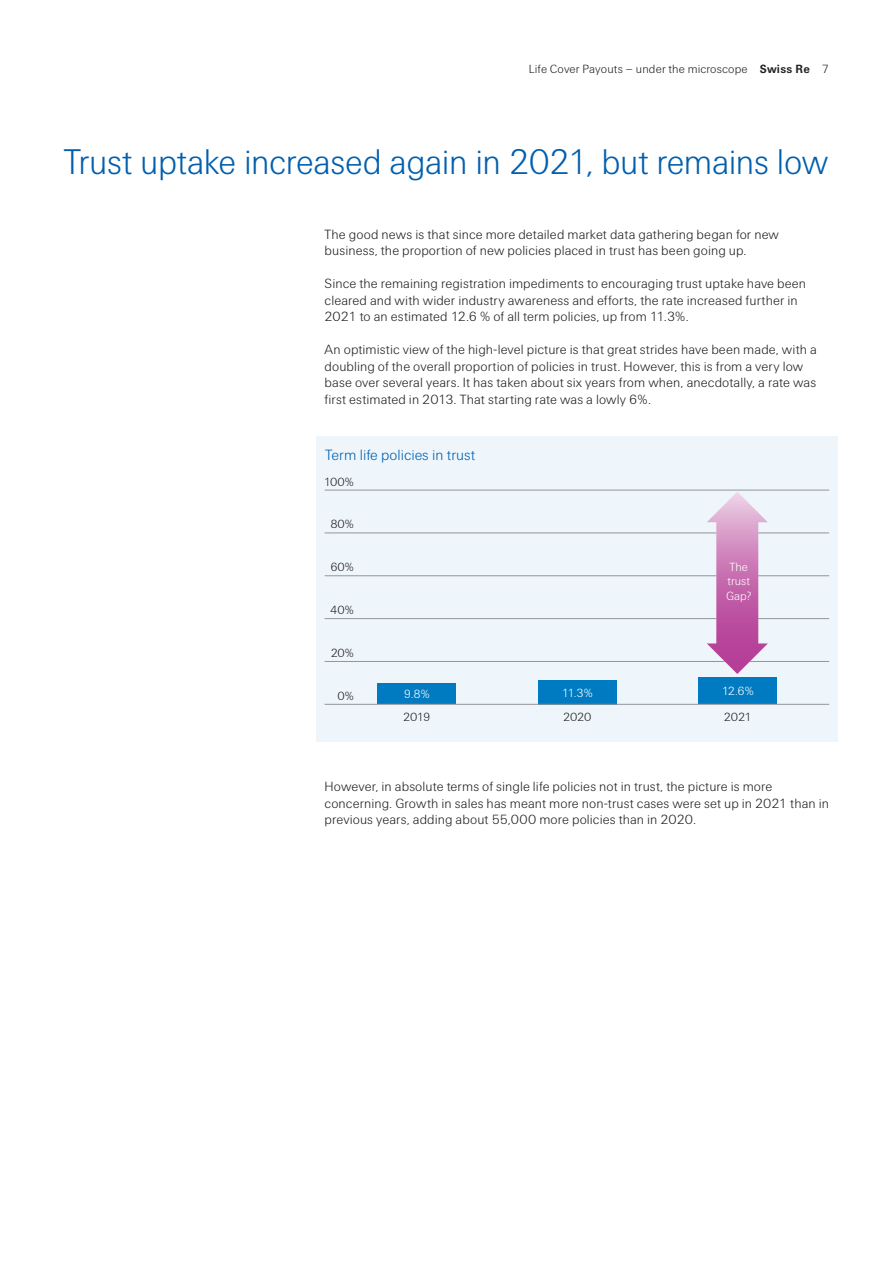
<style>
.page{position:relative;width:893px;height:1263px;background:#fff}
.page>*{position:absolute;margin:0;border:0;box-sizing:border-box;transform-origin:0 0}
.t1{font:300 36px "Swiss Re Sans OT";letter-spacing:-.01em;color:#015fae;scale:.96 1}
.t2{font:300 15px "Swiss Re Sans OT";color:#015fae}
.t3{font:300 13.5px/16.5px "Swiss Re Sans OT";letter-spacing:.005em;color:#231f20}
.t4{font:300 12px "Swiss Re Sans OT";letter-spacing:.01em;color:#231f20}
.t5{font:300 12px/14.4px "Swiss Re Sans OT";color:#fff}
.s1{font-weight:700}
</style>
<div class="page">
<div style="left:316px;top:437px;width:522px;height:305px;background:#eef6fc"></div>
<hr style="left:325px;top:661px;width:504px;height:1px;background:#939598">
<hr style="left:325px;top:618px;width:504px;height:1px;background:#939598">
<hr style="left:325px;top:575px;width:504px;height:1px;background:#939598">
<hr style="left:325px;top:533px;width:504px;height:1px;background:#939598">
<hr style="left:325px;top:490px;width:504px;height:1px;background:#939598">
<div style="left:378px;top:683px;width:78px;height:21px;background:#007bc2"></div>
<div style="left:538px;top:680px;width:79px;height:24px;background:#007bc2"></div>
<div style="left:698px;top:677px;width:79px;height:27px;background:#007bc2"></div>
<hr style="left:325px;top:704px;width:504px;height:1px;background:#939598">
<svg style="left:707px;top:492px;width:61px;height:182px"></svg>
<p class="t4" style="left:529px;top:62px;width:302px">Life Cover Payouts – under the microscope <span class="s1">Swiss Re</span> 7</p>
<h1 class="t1" style="left:64px;top:142px;width:798px">Trust uptake increased again in 2021, but remains low</h1>
<p class="t3" style="left:325px;top:226px;width:456px">The good news is that since more detailed market data gathering began for new business, the proportion of new policies placed in trust has been going up.</p>
<p class="t3" style="left:325px;top:275px;width:483px">Since the remaining registration impediments to encouraging trust uptake have been cleared and with wider industry awareness and efforts, the rate increased further in<br>2021 to an estimated 12.6 % of all term policies, up from 11.3%.</p>
<p class="t3" style="left:325px;top:341px;width:494px">An optimistic view of the high-level picture is that great strides have been made, with a doubling of the overall proportion of policies in trust. However, this is from a very low base over several years. It has taken about six years from when, anecdotally, a rate was first estimated in 2013. That starting rate was a lowly 6%.</p>
<p class="t2" style="left:325px;top:447px;width:151px">Term life policies in trust</p>
<p class="t4" style="left:324px;top:475px;width:32px">100%</p>
<p class="t4" style="left:330px;top:517px;width:25px">80%</p>
<p class="t4" style="left:330px;top:560px;width:25px">60%</p>
<p class="t4" style="left:330px;top:603px;width:25px">40%</p>
<p class="t4" style="left:331px;top:646px;width:25px">20%</p>
<p class="t4" style="left:338px;top:689px;width:18px">0%</p>
<p class="t5" style="left:726px;top:559px;width:27px">The trust<br>Gap?</p>
<p class="t5" style="left:404px;top:687px;width:28px">9.8%</p>
<p class="t5" style="left:562px;top:686px;width:33px">11.3%</p>
<p class="t5" style="left:722px;top:684px;width:34px">12.6%</p>
<p class="t4" style="left:403px;top:710px;width:29px">2019</p>
<p class="t4" style="left:563px;top:710px;width:30px">2020</p>
<p class="t4" style="left:724px;top:710px;width:29px">2021</p>
<p class="t3" style="left:325px;top:779px;width:506px">However, in absolute terms of single life policies not in trust, the picture is more concerning. Growth in sales has meant more non-trust cases were set up in 2021 than in previous years, adding about 55,000 more policies than in 2020.</p>
</div>
